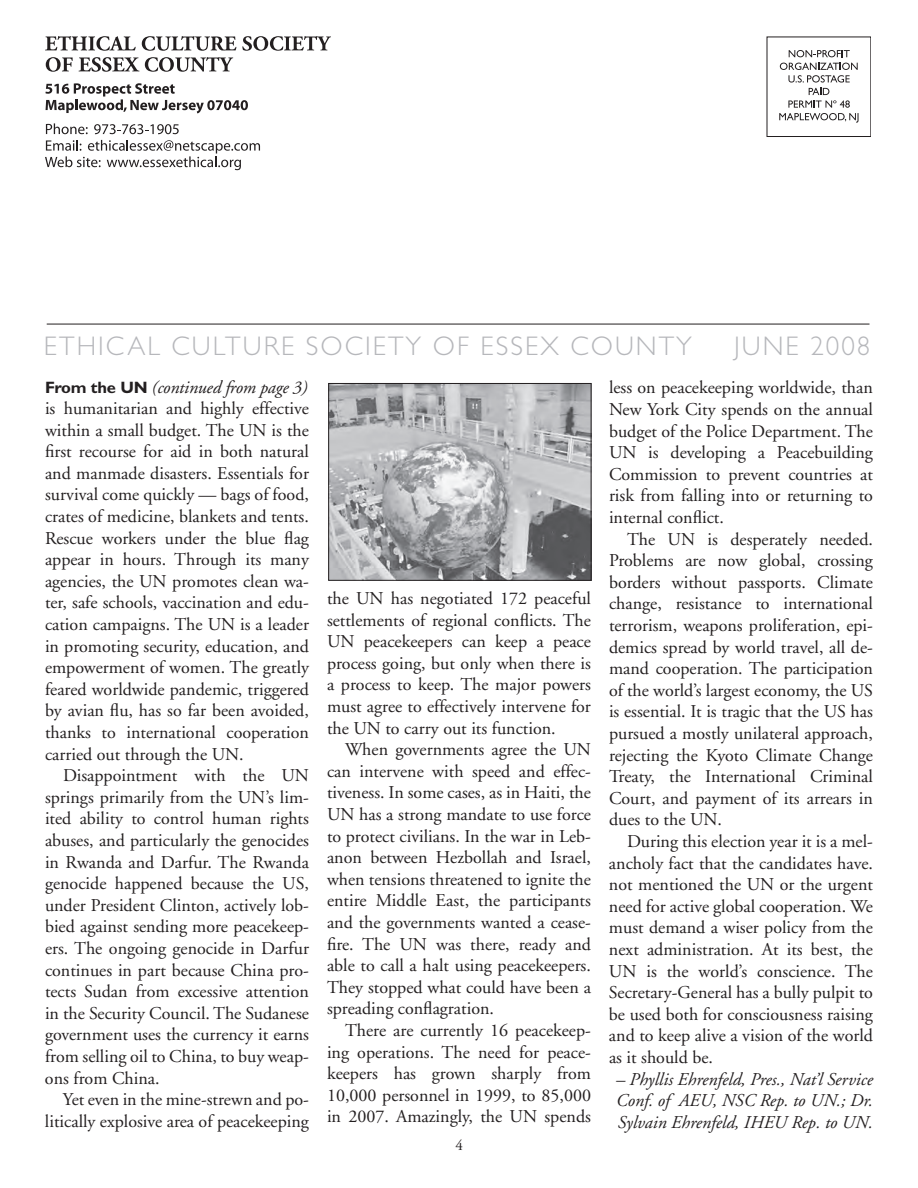
<style>
.page{position:relative;width:918px;height:1188px;background:#fff}
.page>*{position:absolute;margin:0;border:0;box-sizing:border-box;transform-origin:0 0}
.t1{font:300 27px "Gill Sans";letter-spacing:.075em;color:#b6b7bb}
.t2{font:18px/21.6px "Adobe Garamond";color:#231f20;text-align:justify}
.t3{font:italic 18px/21.6px "Adobe Garamond";color:#231f20;text-align:justify}
.t4{font:15px "Adobe Garamond";color:#231f20}
.s1{font-family:"Gill Sans";font-weight:700;font-style:normal;font-size:16.5px}
</style>
<div class="page">
<svg style="left:789px;top:50px;width:61px;height:7px"></svg>
<svg style="left:779px;top:63px;width:80px;height:60px"></svg>
<svg style="left:45px;top:36px;width:91px;height:15px"></svg>
<svg style="left:142px;top:36px;width:94px;height:15px"></svg>
<svg style="left:242px;top:36px;width:89px;height:15px"></svg>
<svg style="left:46px;top:57px;width:27px;height:15px"></svg>
<svg style="left:79px;top:57px;width:60px;height:15px"></svg>
<svg style="left:145px;top:57px;width:88px;height:15px"></svg>
<hr style="left:47px;top:324px;width:823px;height:1px;background:#231f20">
<svg style="left:45px;top:83px;width:203px;height:30px"></svg>
<svg style="left:46px;top:123px;width:42px;height:11px"></svg>
<svg style="left:94px;top:124px;width:85px;height:10px"></svg>
<svg style="left:45px;top:140px;width:215px;height:30px"></svg>
<img style="left:330px;top:385px;width:259px;height:194px">
<div style="left:328px;top:383px;width:263px;height:198px;border:1px solid #231f20"></div>
<h1 class="t1" style="left:44px;top:331px;width:650px">ETHICAL CULTURE SOCIETY OF ESSEX COUNTY</h1>
<h1 class="t1" style="left:734px;top:331px;width:138px">JUNE 2008</h1>
<p class="t3" style="left:45px;top:377px;width:264px"><span class="s1">From the UN</span> (continued from page 3)</p>
<p class="t2" style="left:45px;top:398px;width:266px">is humanitarian and highly effective within a small budget. The UN is the first recourse for aid in both natural and manmade disasters. Essentials for survival come quickly — bags of food, crates of medicine, blankets and tents.<br>Rescue workers under the blue flag appear in hours. Through its many agencies, the UN promotes clean wa&shy;ter, safe schools, vaccination and edu&shy;cation campaigns. The UN is a leader in promoting security, education, and empowerment of women. The greatly feared worldwide pandemic, triggered by avian flu, has so far been avoided, thanks to international cooperation carried out through the UN.</p>
<p class="t2" style="left:45px;top:765px;width:266px;text-indent:18px">Disappointment with the UN springs primarily from the UN’s lim&shy;ited ability to control human rights abuses, and particularly the genocides in Rwanda and Darfur. The Rwanda genocide happened because the US, under President Clinton, actively lob&shy;bied against sending more peacekeep&shy;ers. The ongoing genocide in Darfur continues in part because China pro&shy;tects Sudan from excessive attention in the Security Council. The Sudanese government uses the currency it earns from selling oil to China, to buy weap&shy;ons from China.</p>
<p class="t2" style="left:45px;top:1089px;width:266px;text-align:right">Yet even in the mine-strewn and po&shy;litically explosive area of peacekeeping</p>
<p class="t2" style="left:327px;top:588px;width:266px">the UN has negotiated 172 peaceful settlements of regional conflicts. The UN peacekeepers can keep a peace process going, but only when there is a process to keep. The major powers must agree to effectively intervene for the UN to carry out its function.</p>
<p class="t2" style="left:327px;top:739px;width:266px;text-indent:18px">When governments agree the UN can intervene with speed and effec&shy;tiveness. In some cases, as in Haiti, the UN has a strong mandate to use force to protect civilians. In the war in Leb&shy;anon between Hezbollah and Israel, when tensions threatened to ignite the entire Middle East, the participants and the governments wanted a cease&shy;fire. The UN was there, ready and able to call a halt using peacekeepers.<br>They stopped what could have been a spreading conflagration.</p>
<p class="t2" style="left:327px;top:1020px;width:266px;text-indent:18px">There are currently 16 peacekeep&shy;ing operations. The need for peace&shy;keepers has grown sharply from 10,000 personnel in 1999, to 85,000 in 2007. Amazingly, the UN spends</p>
<p class="t4" style="left:455px;top:1138px;width:9px">4</p>
<p class="t2" style="left:609px;top:377px;width:266px">less on peacekeeping worldwide, than New York City spends on the annual budget of the Police Department. The UN is developing a Peacebuilding Commission to prevent countries at risk from falling into or returning to internal conflict.</p>
<p class="t2" style="left:609px;top:529px;width:266px;text-indent:18px">The UN is desperately needed.<br>Problems are now global, crossing borders without passports. Climate change, resistance to international terrorism, weapons proliferation, epi&shy;demics spread by world travel, all de&shy;mand cooperation. The participation of the world’s largest economy, the US is essential. It is tragic that the US has pursued a mostly unilateral approach, rejecting the Kyoto Climate Change Treaty, the International Criminal Court, and payment of its arrears in dues to the UN.</p>
<p class="t2" style="left:609px;top:831px;width:266px;text-indent:18px">During this election year it is a mel&shy;ancholy fact that the candidates have. not mentioned the UN or the urgent need for active global cooperation. We must demand a wiser policy from the next administration. At its best, the UN is the world’s conscience. The Secretary-General has a bully pulpit to be used both for consciousness raising and to keep alive a vision of the world as it should be.</p>
<p class="t3" style="left:616px;top:1069px;width:258px">– Phyllis Ehrenfeld, Pres., Nat’l Service Conf. of AEU, NSC Rep. to UN.; Dr.<br>Sylvain Ehrenfeld, IHEU Rep. to UN.</p>
</div>
